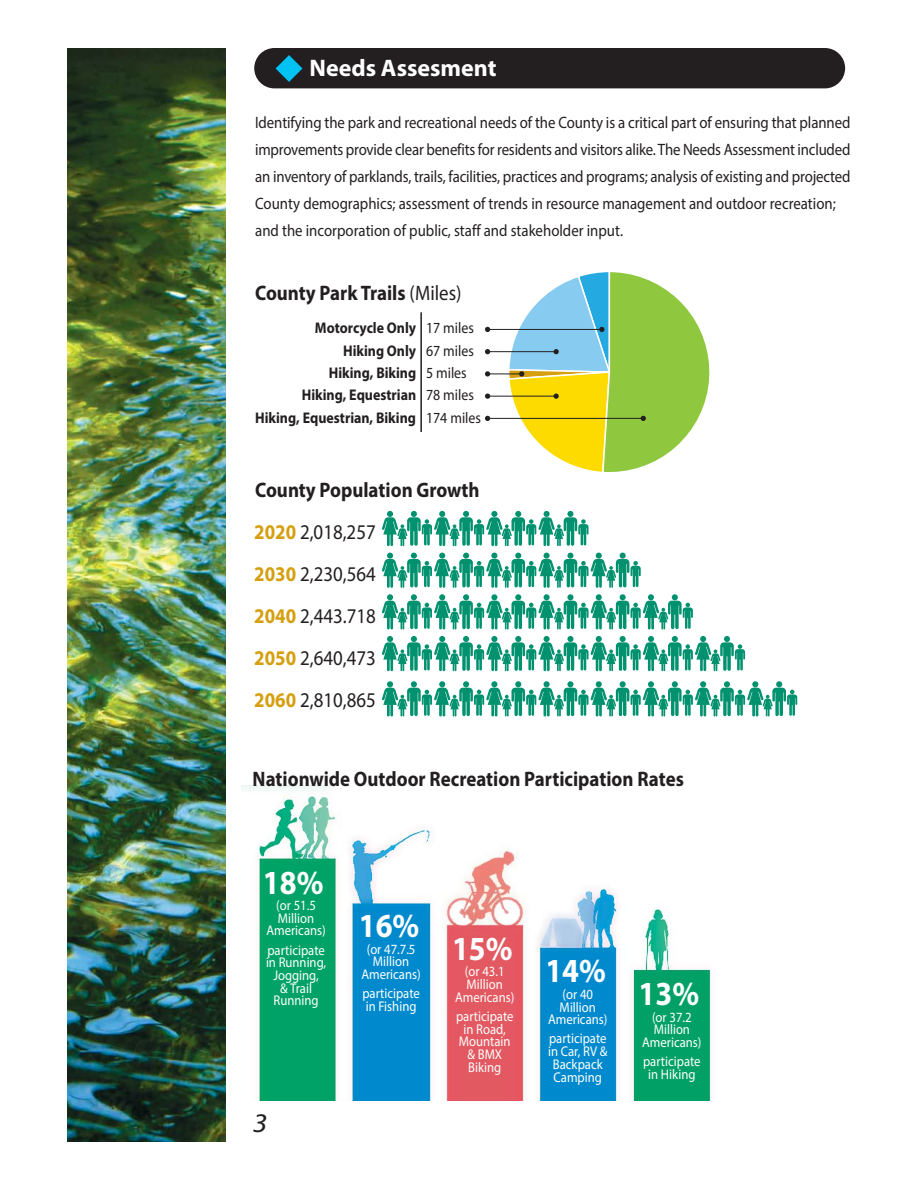
<style>
.page{position:relative;width:918px;height:1188px;background:#fff}
.page>*{position:absolute;margin:0;border:0;box-sizing:border-box;transform-origin:0 0}
.t1{font:700 33.75px "Myriad Pro";color:#fff;scale:.9 1}
.t2{font:italic 27px "Myriad";color:#231f20;scale:1.1 1}
.t3{font:700 24px "Myriad Pro";color:#fff}
.t4{font:21px/42px "Myriad Pro";color:#231f20;scale:.9 1}
.t5{font:700 21px "Myriad Pro";color:#231f20;scale:.9 1}
.t6{font:16.5px/27px "Myriad Pro";letter-spacing:-.005em;color:#231f20;scale:.9 1}
.t7{font:700 15.45px "Myriad Pro";color:#231f20;scale:.9 1}
.t8{font:14.1px/12.8px "Myriad Pro";color:#fff;text-align:center;scale:.9 1}
.s1{font-weight:400}
.s2{font-weight:700}
.s3{font-weight:700;color:#d59f0f}
</style>
<div class="page">
<svg style="left:382px;top:511px;width:207px;height:35px"></svg>
<svg style="left:382px;top:553px;width:259px;height:35px"></svg>
<svg style="left:382px;top:594px;width:311px;height:35px"></svg>
<svg style="left:382px;top:636px;width:363px;height:35px"></svg>
<svg style="left:382px;top:681px;width:415px;height:35px"></svg>
<img style="left:242px;top:785px;width:469px;height:315px">
<div style="left:254px;top:48px;width:591px;height:40px;background:#231f20;border-radius:20px"></div>
<svg style="left:276px;top:55px;width:26px;height:27px"></svg>
<hr style="left:420px;top:312px;width:2px;height:120px;background:#231f20">
<hr style="left:490px;top:418px;width:151px;height:1px;background:#231f20">
<svg style="left:485px;top:416px;width:5px;height:5px"></svg>
<hr style="left:490px;top:396px;width:64px;height:1px;background:#231f20">
<svg style="left:485px;top:394px;width:5px;height:5px"></svg>
<hr style="left:490px;top:374px;width:30px;height:1px;background:#231f20">
<svg style="left:485px;top:371px;width:5px;height:6px"></svg>
<hr style="left:490px;top:351px;width:64px;height:1px;background:#231f20">
<svg style="left:485px;top:349px;width:5px;height:5px"></svg>
<hr style="left:490px;top:329px;width:110px;height:1px;background:#231f20">
<svg style="left:485px;top:327px;width:5px;height:5px"></svg>
<svg style="left:507px;top:272px;width:203px;height:200px"></svg>
<img style="left:68px;top:48px;width:157px;height:1094px">
<h3 class="t3" style="left:310px;top:55px;width:189px">Needs Assesment</h3>
<p class="t6" style="left:255px;top:111px;width:663px">Identifying the park and recreational needs of the County is a critical part of ensuring that planned improvements provide clear benefits for residents and visitors alike. The Needs Assessment included an inventory of parklands, trails, facilities, practices and programs; analysis of existing and projected County demographics; assessment of trends in resource management and outdoor recreation; and the incorporation of public, staff and stakeholder input.</p>
<p class="t5" style="left:255px;top:281px;width:231px">County Park Trails <span class="s1">(Miles)</span></p>
<p class="t7" style="left:315px;top:320px;width:178px">Motorcycle Only <span class="s1">17 miles</span></p>
<p class="t7" style="left:343px;top:342px;width:147px">Hiking Only <span class="s1">67 miles</span></p>
<p class="t7" style="left:329px;top:364px;width:155px">Hiking, Biking <span class="s1">5 miles</span></p>
<p class="t7" style="left:302px;top:387px;width:193px">Hiking, Equestrian <span class="s1">78 miles</span></p>
<p class="t7" style="left:255px;top:409px;width:253px">Hiking, Equestrian, Biking <span class="s1">174 miles</span></p>
<p class="t4" style="left:254px;top:471px;width:252px"><span class="s2">County Population Growth<br></span><span class="s3">2020</span> 2,018,257<br><span class="s3">2030</span> 2,230,564<br><span class="s3">2040</span> 2,443.718<br><span class="s3">2050</span> 2,640,473<br><span class="s3">2060</span> 2,810,865</p>
<p class="t5" style="left:253px;top:768px;width:481px">Nationwide Outdoor Recreation Participation Rates</p>
<h1 class="t1" style="left:263px;top:864px;width:69px">18%</h1>
<p class="t8" style="left:266px;top:900px;width:68px">(or 51.5<br>Million<br>Americans)</p>
<p class="t8" style="left:266px;top:945px;width:68px">participate in Running,<br>Jogging,<br>&amp; Trail<br>Running</p>
<h2 class="t2" style="left:253px;top:1112px;width:15px">3</h2>
<h1 class="t1" style="left:359px;top:908px;width:69px">16%</h1>
<p class="t8" style="left:361px;top:944px;width:68px">(or 47.7.5<br>Million<br>Americans)</p>
<p class="t8" style="left:362px;top:989px;width:65px;text-align:left">participate in Fishing</p>
<h1 class="t1" style="left:452px;top:930px;width:69px">15%</h1>
<p class="t8" style="left:455px;top:967px;width:68px">(or 43.1<br>Million<br>Americans)</p>
<p class="t8" style="left:456px;top:1011px;width:65px">participate in Road,<br>Mountain &amp; BMX<br>Biking</p>
<h1 class="t1" style="left:545px;top:953px;width:69px">14%</h1>
<p class="t8" style="left:548px;top:989px;width:68px">(or 40<br>Million<br>Americans)</p>
<p class="t8" style="left:548px;top:1034px;width:68px">participate in Car, RV &amp;<br>Backpack<br>Camping</p>
<h1 class="t1" style="left:639px;top:975px;width:69px">13%</h1>
<p class="t8" style="left:642px;top:1012px;width:68px">(or 37.2<br>Million<br>Americans)</p>
<p class="t8" style="left:643px;top:1056px;width:65px">participate in Hiking</p>
</div>
